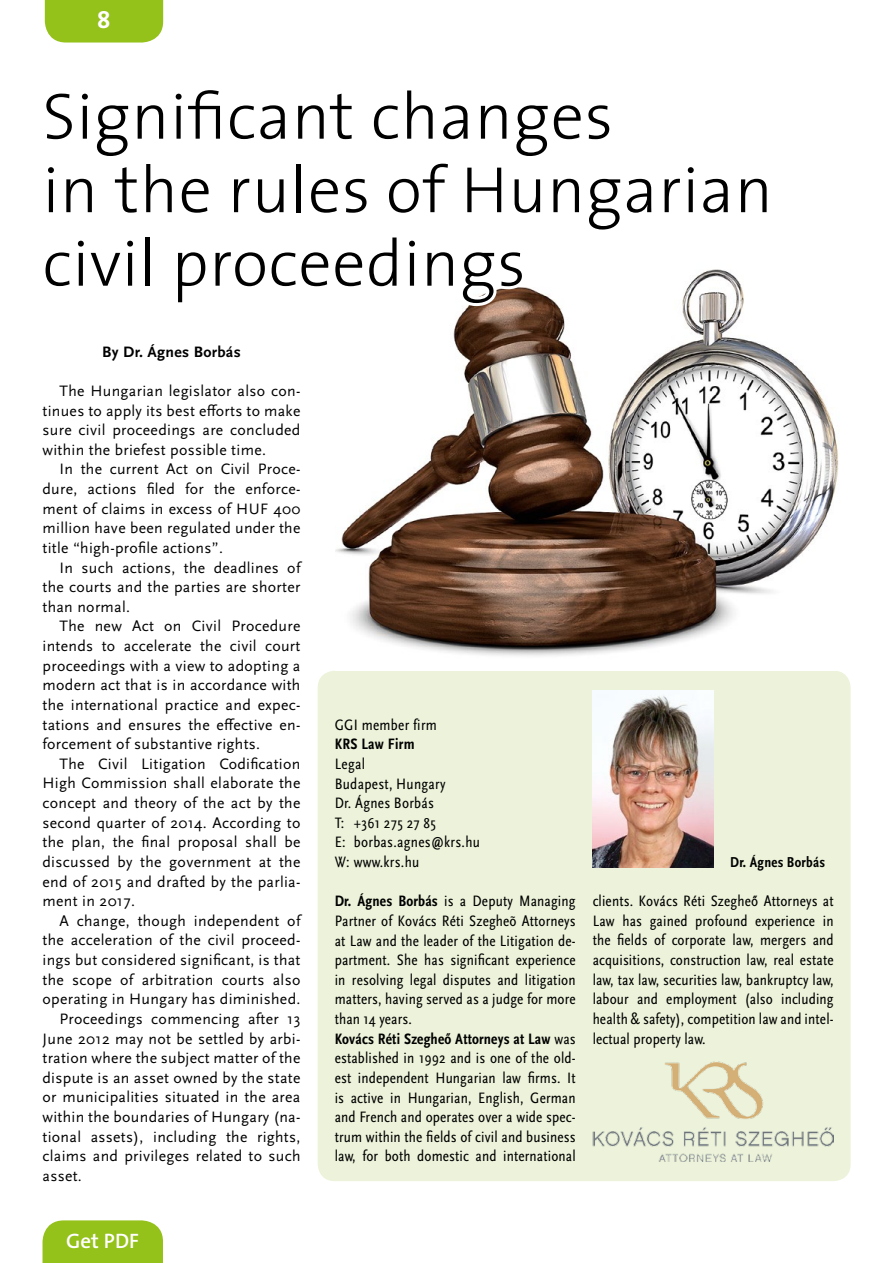
<style>
.page{position:relative;width:893px;height:1263px;background:#fff}
.page>*{position:absolute;margin:0;border:0;box-sizing:border-box;transform-origin:0 0}
.t1{font:300 66px/73.5px "The Sans";letter-spacing:.01em;color:#000}
.t2{font:700 24px "The Sans";color:#fff}
.t3{font:600 21px "The Sans";color:#fff}
.t4{font:15.75px/19.6px "Scala Sans Pro";letter-spacing:.02em;color:#000;text-align:justify}
.t5{font:condensed 15.75px/19.6px "Scala Sans Pro";letter-spacing:.01em;color:#000}
.t6{font:700 15.75px "Scala Sans Pro";letter-spacing:.02em;color:#000}
.t7{font:700 condensed 15.75px "Scala Sans Pro";letter-spacing:.02em;color:#000}
.t8{font:700 condensed 15px "Scala Sans Pro";letter-spacing:.02em;color:#000}
.s1{font-weight:700}
</style>
<div class="page">
<div style="left:45px;top:0;width:118px;height:43px;background:#94c11a"></div>
<div style="left:43px;top:1220px;width:120px;height:43px;background:#94c11a"></div>
<div style="left:318px;top:671px;width:533px;height:510px;background:#ecf3da;border-radius:17px"></div>
<img style="left:593px;top:690px;width:120px;height:177px">
<img style="left:593px;top:1061px;width:241px;height:100px">
<img style="left:336px;top:324px;width:503px;height:332px">
<svg style="left:456px;top:269px;width:288px;height:55px"></svg>
<h2 class="t2" style="left:97px;top:-1px;width:15px">8</h2>
<h1 class="t1" style="left:43px;top:77px;width:732px">Significant changes<br>in the rules of Hungarian civil proceedings</h1>
<p class="t6" style="left:102px;top:342px;width:140px">By Dr. Ágnes Borbás</p>
<p class="t4" style="left:43px;top:381px;width:259px;text-indent:17px">The Hungarian legislator also con&shy;tinues to apply its best efforts to make sure civil proceedings are concluded within the briefest possible time.</p>
<p class="t4" style="left:43px;top:459px;width:259px;text-indent:17px">In the current Act on Civil Proce&shy;dure, actions filed for the enforce&shy;ment of claims in excess of HUF 400 million have been regulated under the title “high-profile actions”.</p>
<p class="t4" style="left:43px;top:557px;width:259px;text-indent:17px">In such actions, the deadlines of the courts and the parties are shorter than normal.</p>
<p class="t4" style="left:43px;top:616px;width:259px;text-indent:17px">The new Act on Civil Procedure intends to accelerate the civil court proceedings with a view to adopting a modern act that is in accordance with the international practice and expec&shy;tations and ensures the effective en&shy;forcement of substantive rights.</p>
<p class="t4" style="left:43px;top:754px;width:259px;text-indent:17px">The Civil Litigation Codification High Commission shall elaborate the concept and theory of the act by the second quarter of 2014. According to the plan, the final proposal shall be discussed by the government at the end of 2015 and drafted by the parlia&shy;ment in 2017.</p>
<p class="t4" style="left:60px;top:911px;width:242px">A change, though independent of</p>
<p class="t4" style="left:43px;top:930px;width:259px">the acceleration of the civil proceed-</p>
<p class="t4" style="left:43px;top:950px;width:259px">ings but considered significant, is that</p>
<p class="t4" style="left:43px;top:970px;width:259px">the scope of arbitration courts also</p>
<p class="t4" style="left:43px;top:989px;width:259px">operating in Hungary has diminished.</p>
<p class="t4" style="left:60px;top:1009px;width:242px">Proceedings commencing after 13</p>
<p class="t4" style="left:43px;top:1028px;width:259px">June 2012 may not be settled by arbi-</p>
<p class="t4" style="left:43px;top:1048px;width:259px">tration where the subject matter of the</p>
<p class="t4" style="left:43px;top:1068px;width:259px">dispute is an asset owned by the state</p>
<p class="t4" style="left:43px;top:1087px;width:259px">or municipalities situated in the area</p>
<p class="t4" style="left:43px;top:1107px;width:259px">within the boundaries of Hungary (na-</p>
<p class="t4" style="left:43px;top:1127px;width:259px">tional assets), including the rights,</p>
<p class="t4" style="left:43px;top:1146px;width:259px">claims and privileges related to such</p>
<p class="t4" style="left:43px;top:1166px;width:41px">asset.</p>
<h3 class="t3" style="left:66px;top:1224px;width:74px">Get PDF</h3>
<p class="t5" style="left:335px;top:715px;width:104px">GGI member firm</p>
<p class="t7" style="left:335px;top:735px;width:81px">KRS Law Firm</p>
<p class="t5" style="left:335px;top:754px;width:147px">Legal<br>Budapest, Hungary<br>Dr. Ágnes Borbás<br>T: +361 275 27 85<br>E: borbas.agnes@krs.hu<br>W: www.krs.hu</p>
<p class="t5" style="left:335px;top:891px;width:242px"><span class="s1">Dr. Ágnes Borbás</span> is a Deputy Managing Partner of Kovács Réti Szegheõ Attorneys at Law and the leader of the Litigation de&shy;partment. She has significant experience in resolving legal disputes and litigation matters, having served as a judge for more than 14 years.<br><span class="s1">Kovács Réti Szegheő Attorneys at Law</span> was established in 1992 and is one of the old&shy;est independent Hungarian law firms. It is active in Hungarian, English, German and French and operates over a wide spec&shy;trum within the fields of civil and business law, for both domestic and international</p>
<p class="t5" style="left:593px;top:891px;width:242px;text-align:justify">clients. Kovács Réti Szegheő Attorneys at Law has gained profound experience in the fields of corporate law, mergers and acquisitions, construction law, real estate law, tax law, securities law, bankruptcy law, labour and employment (also including health &amp; safety), competition law and intel&shy;lectual property law.</p>
<p class="t8" style="left:730px;top:853px;width:96px">Dr. Ágnes Borbás</p>
</div>
